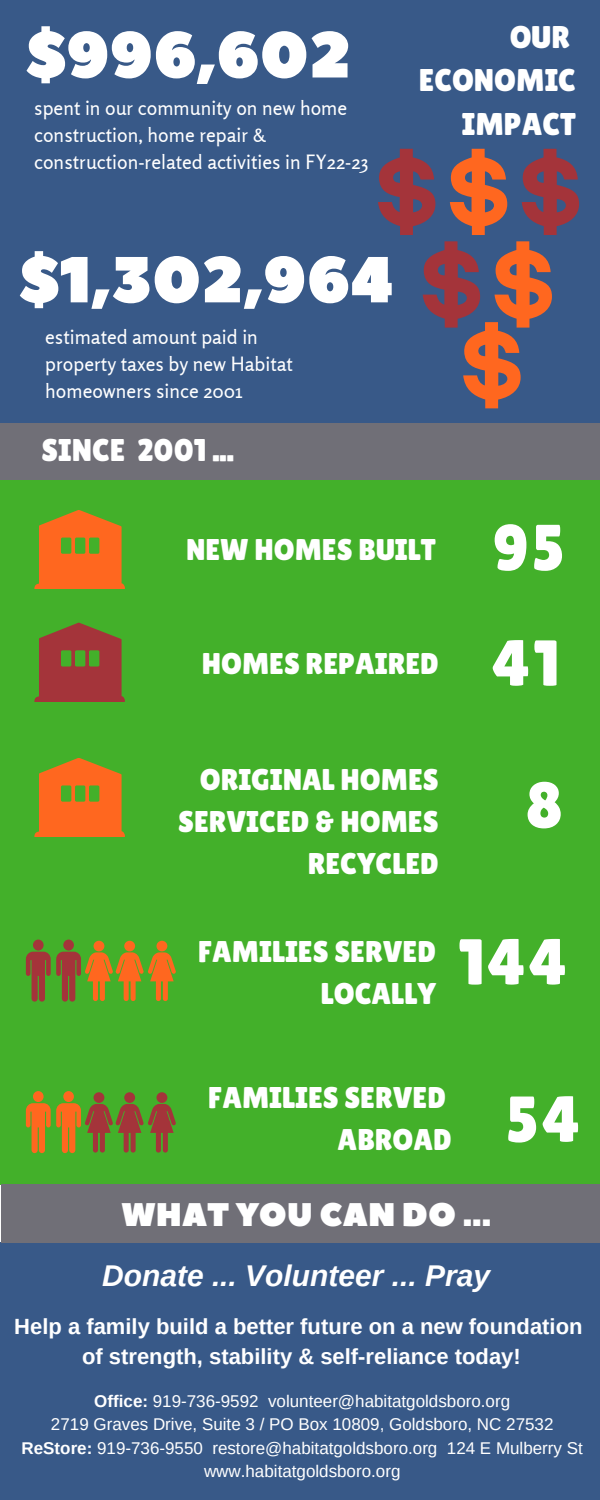
<style>
.page{position:relative;width:600px;height:1500px;background:#fff}
.page>*{position:absolute;margin:0;border:0;box-sizing:border-box;transform-origin:0 0}
.t1{font:64.9px "Peace Sans";color:#fff}
.t2{font:64.9px "Lilita One";letter-spacing:.04em;color:#fff}
.t3{font:32.7px "Peace Sans";color:#fff}
.t4{font:31.4px/43.5px "Lilita One";color:#fff;text-align:right}
.t5{font:30px/42px "Lilita One";color:#fff;text-align:right}
.t6{font:italic 700 30px "Arimo";color:#fff}
.t7{font:700 22px "Arimo";color:#fff}
.t8{font:19.7px/27px "Rosario";color:#fff}
.t9{font:17px "Arimo";color:#fff}
.s1{font-weight:700}
</style>
<div class="page">
<div style="left:0;top:480px;width:600px;height:705px;background:#43b02a"></div>
<div style="left:0;top:422px;width:600px;height:58px;background:#706f77"></div>
<div style="left:0;top:0;width:600px;height:422px;background:#385988"></div>
<svg style="left:450px;top:149px;width:57px;height:86px"></svg>
<svg style="left:378px;top:149px;width:58px;height:86px"></svg>
<svg style="left:522px;top:149px;width:57px;height:86px"></svg>
<div style="left:0;top:1243px;width:600px;height:257px;background:#385988"></div>
<svg style="left:34px;top:510px;width:91px;height:79px"></svg>
<div style="left:33px;top:940px;width:11px;height:11px;background:#a4343a;border-radius:50%"></div>
<div style="left:63px;top:940px;width:11px;height:11px;background:#a4343a;border-radius:50%"></div>
<div style="left:94px;top:941px;width:10px;height:10px;background:#ff671f;border-radius:50%"></div>
<div style="left:124px;top:941px;width:11px;height:10px;background:#ff671f;border-radius:50%"></div>
<div style="left:157px;top:941px;width:10px;height:10px;background:#ff671f;border-radius:50%"></div>
<svg style="left:26px;top:952px;width:150px;height:50px"></svg>
<svg style="left:34px;top:623px;width:91px;height:79px"></svg>
<svg style="left:423px;top:241px;width:129px;height:167px"></svg>
<div style="left:33px;top:1091px;width:11px;height:11px;background:#ff671f;border-radius:50%"></div>
<div style="left:63px;top:1091px;width:11px;height:11px;background:#ff671f;border-radius:50%"></div>
<div style="left:94px;top:1092px;width:10px;height:11px;background:#a4343a;border-radius:50%"></div>
<div style="left:124px;top:1092px;width:11px;height:11px;background:#a4343a;border-radius:50%"></div>
<div style="left:157px;top:1092px;width:10px;height:11px;background:#a4343a;border-radius:50%"></div>
<svg style="left:26px;top:1103px;width:150px;height:50px"></svg>
<svg style="left:34px;top:758px;width:91px;height:79px"></svg>
<p class="t1" style="left:26px;top:12px;width:327px">$996,602</p>
<p class="t8" style="left:34px;top:94px;width:336px">spent in our community on new home construction, home repair &amp; construction-related activities in FY22-23</p>
<p class="t4" style="left:510px;top:15px;width:62px">OUR</p>
<p class="t4" style="left:419px;top:59px;width:158px">ECONOMIC<br>IMPACT</p>
<p class="t1" style="left:19px;top:237px;width:375px">$1,302,964</p>
<p class="t8" style="left:45px;top:323px;width:249px">estimated amount paid in property taxes by new Habitat homeowners since 2001</p>
<p class="t4" style="left:42px;top:429px;width:194px">SINCE 2001 ...</p>
<p class="t5" style="left:186px;top:529px;width:251px">NEW HOMES BUILT</p>
<p class="t5" style="left:202px;top:642px;width:238px">HOMES REPAIRED</p>
<p class="t2" style="left:492px;top:510px;width:75px">95</p>
<p class="t2" style="left:492px;top:626px;width:69px">41</p>
<p class="t5" style="left:178px;top:758px;width:262px">ORIGINAL HOMES<br>SERVICED &amp; HOMES<br>RECYCLED</p>
<p class="t2" style="left:526px;top:768px;width:38px">8</p>
<p class="t5" style="left:198px;top:931px;width:239px">FAMILIES SERVED</p>
<p class="t5" style="left:321px;top:973px;width:116px">LOCALLY</p>
<p class="t2" style="left:459px;top:925px;width:111px">144</p>
<p class="t5" style="left:208px;top:1076px;width:239px">FAMILIES SERVED</p>
<p class="t5" style="left:337px;top:1118px;width:116px">ABROAD</p>
<p class="t2" style="left:505px;top:1082px;width:77px">54</p>
<p class="t3" style="left:122px;top:1193px;width:371px">WHAT YOU CAN DO ...</p>
<p class="t6" style="left:102px;top:1259px;width:389px">Donate ... Volunteer ... Pray</p>
<p class="t7" style="left:14px;top:1314px;width:570px">Help a family build a better future on a new foundation</p>
<p class="t7" style="left:82px;top:1344px;width:440px">of strength, stability &amp; self-reliance today!</p>
<p class="t9" style="left:94px;top:1392px;width:417px"><span class="s1">Office:</span> 919-736-9592 volunteer@habitatgoldsboro.org</p>
<p class="t9" style="left:51px;top:1415px;width:504px">2719 Graves Drive, Suite 3 / PO Box 10809, Goldsboro, NC 27532</p>
<p class="t9" style="left:22px;top:1438px;width:563px"><span class="s1">ReStore:</span> 919-736-9550 restore@habitatgoldsboro.org 124 E Mulberry St</p>
<p class="t9" style="left:204px;top:1461px;width:198px">www.habitatgoldsboro.org</p>
</div>
